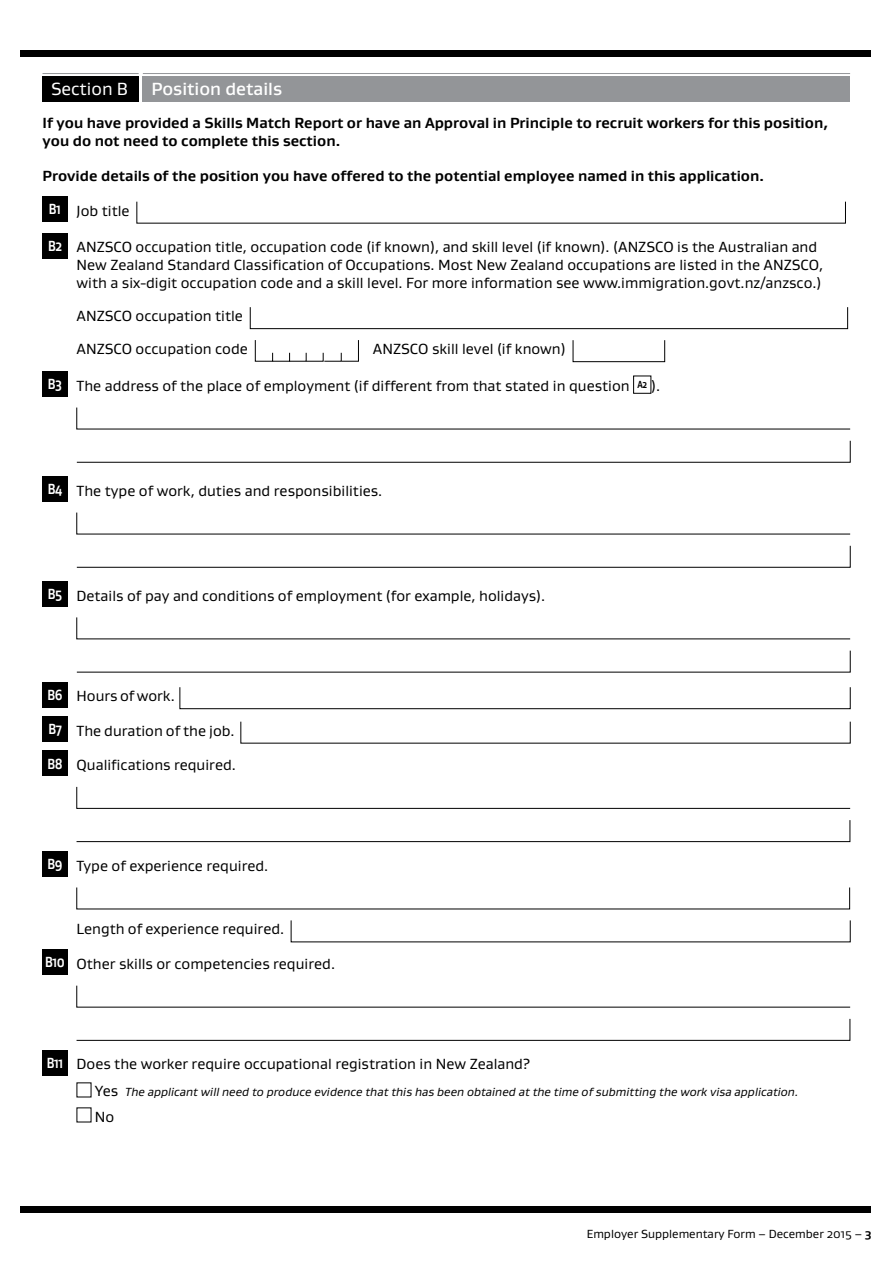
<style>
.page{position:relative;width:893px;height:1263px;background:#fff}
.page>*{position:absolute;margin:0;border:0;box-sizing:border-box;transform-origin:0 0}
.t1{font:500 18px "Gustan";color:#fff}
.t2{font:18px "Gustan";color:#fff}
.t3{font:15px/18px "Gustan";color:#000}
.t4{font:700 15px/18px "Gustan";color:#000}
.t5{font:italic 12px "Gustan";color:#000}
.t6{font:12px "Gustan";color:#000}
.s1{font-weight:700;color:#fff}
.s2{font-style:normal;font-size:15px}
.s3{font-weight:700}
</style>
<div class="page">
<div style="left:20px;top:50px;width:850px;height:7px;background:#000"></div>
<div style="left:20px;top:1206px;width:850px;height:7px;background:#000"></div>
<div style="left:43px;top:77px;width:96px;height:25px;background:#000"></div>
<hr style="left:43px;top:73px;width:96px;height:1px;background:#939598">
<div style="left:143px;top:77px;width:707px;height:25px;background:#939598"></div>
<hr style="left:143px;top:73px;width:707px;height:1px;background:#939598">
<div style="left:43px;top:196px;width:25px;height:26px;background:#000"></div>
<svg style="left:136px;top:201px;width:710px;height:23px"></svg>
<div style="left:43px;top:233px;width:25px;height:25px;background:#000"></div>
<svg style="left:250px;top:307px;width:598px;height:22px"></svg>
<svg style="left:255px;top:340px;width:104px;height:22px"></svg>
<svg style="left:573px;top:340px;width:92px;height:22px"></svg>
<div style="left:43px;top:372px;width:25px;height:25px;background:#000"></div>
<div style="left:633px;top:376px;width:18px;height:18px;border:1px solid #000"></div>
<svg style="left:76px;top:407px;width:775px;height:22px"></svg>
<svg style="left:76px;top:440px;width:775px;height:23px"></svg>
<div style="left:43px;top:476px;width:25px;height:25px;background:#000"></div>
<svg style="left:76px;top:512px;width:775px;height:22px"></svg>
<svg style="left:76px;top:545px;width:775px;height:23px"></svg>
<div style="left:43px;top:581px;width:25px;height:25px;background:#000"></div>
<svg style="left:76px;top:617px;width:775px;height:22px"></svg>
<svg style="left:76px;top:650px;width:775px;height:22px"></svg>
<div style="left:43px;top:682px;width:25px;height:25px;background:#000"></div>
<svg style="left:179px;top:687px;width:672px;height:22px"></svg>
<div style="left:43px;top:716px;width:25px;height:25px;background:#000"></div>
<svg style="left:240px;top:721px;width:611px;height:23px"></svg>
<div style="left:43px;top:751px;width:25px;height:25px;background:#000"></div>
<svg style="left:76px;top:786px;width:775px;height:23px"></svg>
<svg style="left:76px;top:820px;width:774px;height:22px"></svg>
<div style="left:43px;top:851px;width:25px;height:26px;background:#000"></div>
<svg style="left:76px;top:887px;width:774px;height:22px"></svg>
<svg style="left:291px;top:920px;width:560px;height:22px"></svg>
<div style="left:43px;top:950px;width:25px;height:25px;background:#000"></div>
<svg style="left:76px;top:985px;width:775px;height:22px"></svg>
<svg style="left:76px;top:1018px;width:774px;height:23px"></svg>
<div style="left:43px;top:1050px;width:25px;height:25px;background:#000"></div>
<p class="t2" style="left:51px;top:77px;width:78px">Section B</p>
<p class="t1" style="left:151px;top:77px;width:132px">Position details</p>
<p class="t4" style="left:43px;top:114px;width:787px">If you have provided a Skills Match Report or have an Approval in Principle to recruit workers for this position, you do not need to complete this section.</p>
<p class="t4" style="left:43px;top:167px;width:723px">Provide details of the position you have offered to the potential employee named in this application.</p>
<p class="t3" style="left:49px;top:201px;width:82px"><span class="s1">B1</span> Job title</p>
<p class="t3" style="left:77px;top:238px;width:748px;text-indent:-28px"><span class="s1">B2</span> ANZSCO occupation title, occupation code (if known), and skill level (if known). (ANZSCO is the Australian and<br>New Zealand Standard Classification of Occupations. Most New Zealand occupations are listed in the ANZSCO, with a six-digit occupation code and a skill level. For more information see www.immigration.govt.nz/anzsco.)</p>
<p class="t3" style="left:77px;top:306px;width:168px">ANZSCO occupation title</p>
<p class="t3" style="left:77px;top:339px;width:173px">ANZSCO occupation code</p>
<p class="t3" style="left:373px;top:339px;width:194px">ANZSCO skill level (if known)</p>
<p class="t3" style="left:48px;top:376px;width:614px"><span class="s1">B3</span> The address of the place of employment (if different from that stated in question <sup>A2</sup> ).</p>
<p class="t3" style="left:48px;top:481px;width:336px"><span class="s1">B4</span> The type of work, duties and responsibilities.</p>
<p class="t3" style="left:48px;top:586px;width:499px"><span class="s1">B5</span> Details of pay and conditions of employment (for example, holidays).</p>
<p class="t3" style="left:47px;top:686px;width:129px"><span class="s1">B6</span> Hours of work.</p>
<p class="t3" style="left:48px;top:721px;width:188px"><span class="s1">B7</span> The duration of the job.</p>
<p class="t3" style="left:47px;top:755px;width:190px"><span class="s1">B8</span> Qualifications required.</p>
<p class="t3" style="left:47px;top:856px;width:222px"><span class="s1">B9</span> Type of experience required.</p>
<p class="t3" style="left:77px;top:920px;width:209px">Length of experience required.</p>
<p class="t3" style="left:45px;top:954px;width:291px"><span class="s1">B10</span> Other skills or competencies required.</p>
<p class="t3" style="left:47px;top:1055px;width:485px"><span class="s1">B11</span> Does the worker require occupational registration in New Zealand?</p>
<p class="t5" style="left:95px;top:1084px;width:705px"><span class="s2">Yes</span> The applicant will need to produce evidence that this has been obtained at the time of submitting the work visa application.</p>
<p class="t3" style="left:95px;top:1108px;width:21px">No</p>
<p class="t6" style="left:587px;top:1226px;width:286px">Employer Supplementary Form – December 2015 – <span class="s3">3</span></p>
</div>
